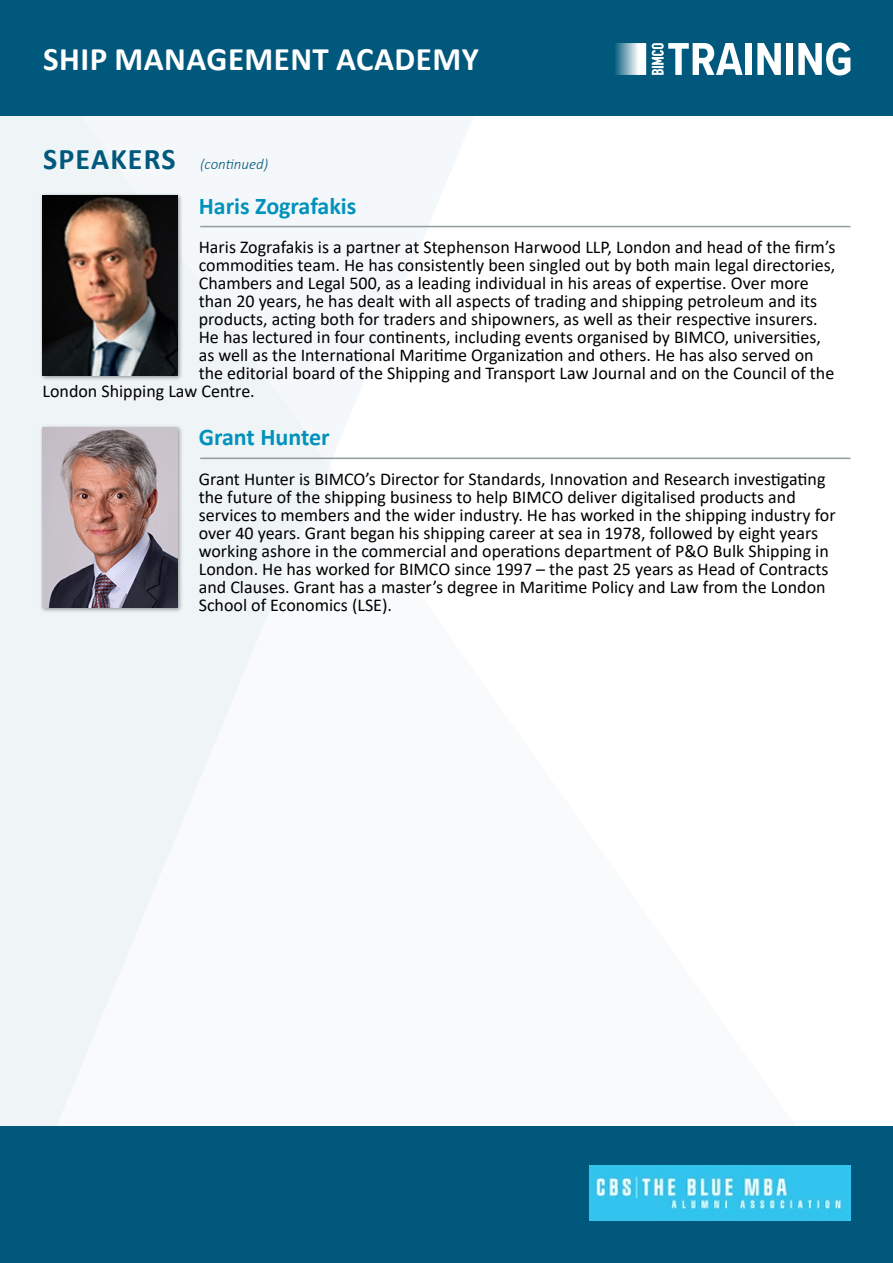
<style>
.page{position:relative;width:893px;height:1263px;background:#fff}
.page>*{position:absolute;margin:0;border:0;box-sizing:border-box;transform-origin:0 0}
.t1{font:700 33px "Calibri";letter-spacing:.015em;color:#fff}
.t2{font:700 24px "Calibri";color:#0092bc}
.t3{font:18px/18px "Calibri";color:#000}
.t4{font:italic 300 15px "Calibri";color:#00587c}
.s1{font-weight:700;font-style:normal;font-size:30px}
</style>
<div class="page">
<svg style="left:0;top:115px;width:329px;height:1012px;fill:#eff4f6"></svg>
<div style="left:0;top:0;width:893px;height:115px;background:#00587c"></div>
<div style="left:0;top:1127px;width:893px;height:136px;background:#00587c"></div>
<div style="left:745px;top:43px;width:7px;height:32px;background:#fff"></div>
<svg style="left:757px;top:43px;width:24px;height:32px"></svg>
<div style="left:786px;top:43px;width:7px;height:32px;background:#fff"></div>
<svg style="left:798px;top:43px;width:52px;height:32px"></svg>
<svg style="left:652px;top:43px;width:91px;height:32px"></svg>
<svg style="left:615px;top:43px;width:31px;height:32px"></svg>
<img style="left:589px;top:1165px;width:261px;height:55px">
<hr style="left:200px;top:226px;width:650px;height:1px;background:#919d9d">
<div style="left:39px;top:192px;width:145px;height:189px;background:#000;opacity:.4"></div>
<img style="left:43px;top:196px;width:135px;height:180px">
<hr style="left:200px;top:458px;width:650px;height:1px;background:#919d9d">
<div style="left:39px;top:424px;width:145px;height:189px;background:#000;opacity:.4"></div>
<img style="left:43px;top:427px;width:135px;height:180px">
<h1 class="t1" style="left:43px;top:36px;width:437px">SHIP MANAGEMENT ACADEMY</h1>
<p class="t4" style="left:43px;top:155px;width:227px"><span class="s1">SPEAKERS</span> (continued)</p>
<h2 class="t2" style="left:199px;top:189px;width:159px">Haris Zografakis</h2>
<p class="t3" style="left:199px;top:238px;width:638px">Haris Zografakis is a partner at Stephenson Harwood LLP, London and head of the firm’s</p>
<p class="t3" style="left:199px;top:256px;width:638px">commodities team. He has consistently been singled out by both main legal directories,</p>
<p class="t3" style="left:199px;top:274px;width:612px">Chambers and Legal 500, as a leading individual in his areas of expertise. Over more</p>
<p class="t3" style="left:199px;top:292px;width:620px">than 20 years, he has dealt with all aspects of trading and shipping petroleum and its</p>
<p class="t3" style="left:199px;top:310px;width:620px">products, acting both for traders and shipowners, as well as their respective insurers.</p>
<p class="t3" style="left:199px;top:328px;width:624px">He has lectured in four continents, including events organised by BIMCO, universities,</p>
<p class="t3" style="left:199px;top:346px;width:616px">as well as the International Maritime Organization and others. He has also served on</p>
<p class="t3" style="left:199px;top:364px;width:637px">the editorial board of the Shipping and Transport Law Journal and on the Council of the</p>
<p class="t3" style="left:43px;top:382px;width:214px">London Shipping Law Centre.</p>
<h2 class="t2" style="left:199px;top:420px;width:132px">Grant Hunter</h2>
<p class="t3" style="left:199px;top:469px;width:638px">Grant Hunter is BIMCO’s Director for Standards, Innovation and Research investigating the future of the shipping business to help BIMCO deliver digitalised products and services to members and the wider industry. He has worked in the shipping industry for over 40 years. Grant began his shipping career at sea in 1978, followed by eight years working ashore in the commercial and operations department of P&amp;O Bulk Shipping in London. He has worked for BIMCO since 1997 – the past 25 years as Head of Contracts and Clauses. Grant has a master’s degree in Maritime Policy and Law from the London School of Economics (LSE).</p>
</div>
